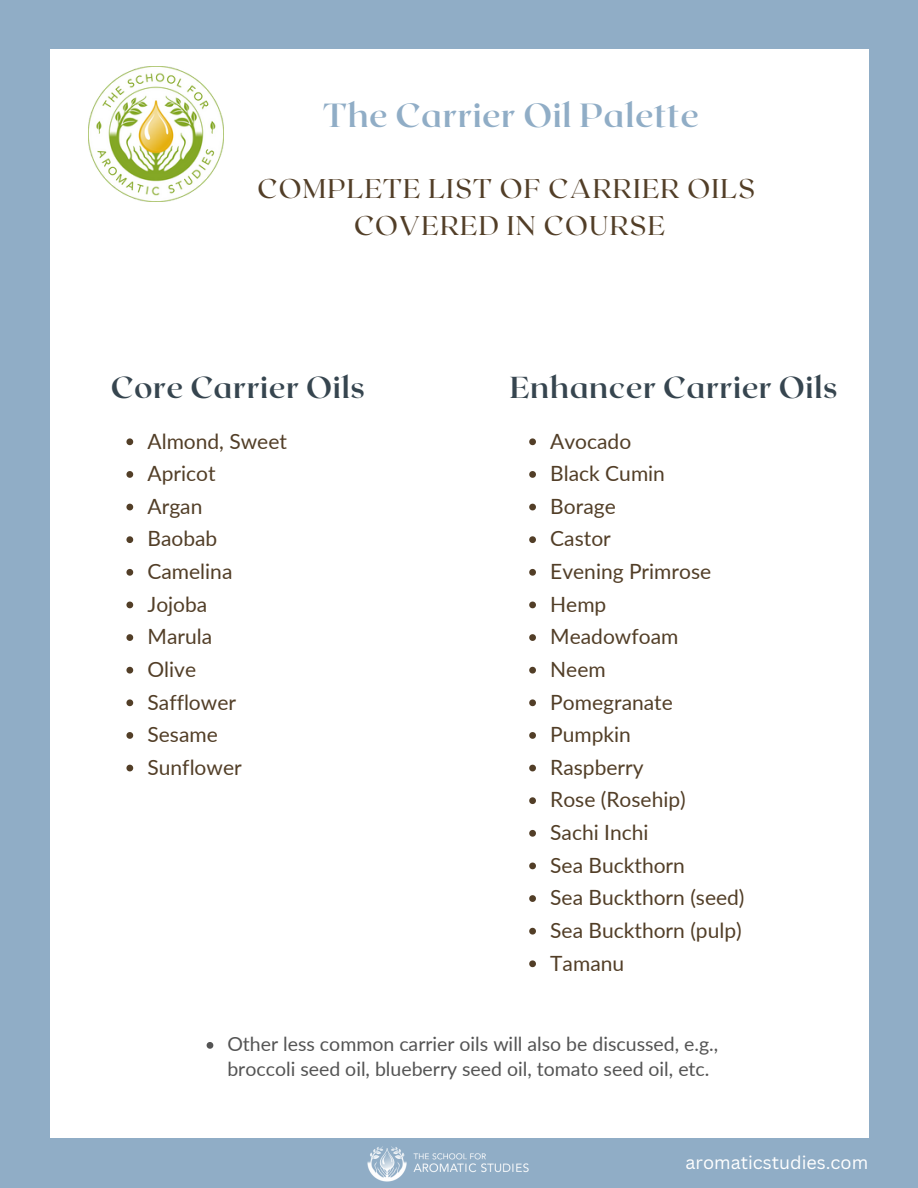
<style>
.page{position:relative;width:918px;height:1188px;background:#90adc6}
.page>*{position:absolute;margin:0;border:0;box-sizing:border-box;transform-origin:0 0}
.t1{font:700 33.45px "Roxborough CF";letter-spacing:.02em;color:#90adc6}
.t2{font:700 30.3px "Roxborough CF";letter-spacing:.02em;color:#36454f}
.t3{font:27px/37.2px "Roxborough CF";letter-spacing:.05em;color:#523e27;text-align:center}
.t4{font:21px/32.7px "Lato";color:#523e27}
.t5{font:19.5px/24.8px "Lato";color:#545454}
.t6{font:18px "Canva Sans";color:#fff}
</style>
<div class="page">
<div style="left:50px;top:49px;width:819px;height:1089px;background:#fff"></div>
<img style="left:89px;top:67px;width:135px;height:135px">
<img style="left:367px;top:1146px;width:162px;height:36px">
<svg style="left:126px;top:438px;width:7px;height:7px"></svg>
<svg style="left:126px;top:471px;width:7px;height:7px"></svg>
<svg style="left:126px;top:504px;width:7px;height:6px"></svg>
<svg style="left:126px;top:536px;width:7px;height:7px"></svg>
<svg style="left:126px;top:569px;width:7px;height:7px"></svg>
<svg style="left:126px;top:602px;width:7px;height:6px"></svg>
<svg style="left:126px;top:634px;width:7px;height:7px"></svg>
<svg style="left:126px;top:667px;width:7px;height:7px"></svg>
<svg style="left:126px;top:699px;width:7px;height:7px"></svg>
<svg style="left:126px;top:732px;width:7px;height:7px"></svg>
<svg style="left:126px;top:765px;width:7px;height:6px"></svg>
<svg style="left:529px;top:438px;width:7px;height:7px"></svg>
<svg style="left:529px;top:471px;width:7px;height:7px"></svg>
<svg style="left:529px;top:504px;width:7px;height:6px"></svg>
<svg style="left:529px;top:536px;width:7px;height:7px"></svg>
<svg style="left:529px;top:569px;width:7px;height:7px"></svg>
<svg style="left:529px;top:602px;width:7px;height:6px"></svg>
<svg style="left:529px;top:634px;width:7px;height:7px"></svg>
<svg style="left:529px;top:667px;width:7px;height:7px"></svg>
<svg style="left:529px;top:699px;width:7px;height:7px"></svg>
<svg style="left:529px;top:732px;width:7px;height:7px"></svg>
<svg style="left:529px;top:765px;width:7px;height:6px"></svg>
<svg style="left:529px;top:797px;width:7px;height:7px"></svg>
<svg style="left:529px;top:830px;width:7px;height:7px"></svg>
<svg style="left:529px;top:863px;width:7px;height:6px"></svg>
<svg style="left:529px;top:895px;width:7px;height:7px"></svg>
<svg style="left:529px;top:928px;width:7px;height:7px"></svg>
<svg style="left:529px;top:960px;width:7px;height:7px"></svg>
<svg style="left:207px;top:1042px;width:6px;height:7px"></svg>
<h1 class="t1" style="left:323px;top:94px;width:377px">The Carrier Oil Palette</h1>
<p class="t3" style="left:258px;top:169px;width:499px">COMPLETE LIST OF CARRIER OILS<br>COVERED IN COURSE</p>
<h2 class="t2" style="left:111px;top:368px;width:255px">Core Carrier Oils</h2>
<p class="t4" style="left:148px;top:424px;width:141px">Almond, Sweet<br>Apricot<br>Argan<br>Baobab<br>Camelina<br>Jojoba<br>Marula<br>Olive<br>Safflower<br>Sesame<br>Sunflower</p>
<h2 class="t2" style="left:510px;top:368px;width:329px">Enhancer Carrier Oils</h2>
<p class="t4" style="left:550px;top:424px;width:196px">Avocado<br>Black Cumin<br>Borage<br>Castor<br>Evening Primrose<br>Hemp<br>Meadowfoam<br>Neem<br>Pomegranate<br>Pumpkin<br>Raspberry<br>Rose (Rosehip)<br>Sachi Inchi<br>Sea Buckthorn<br>Sea Buckthorn (seed)<br>Sea Buckthorn (pulp)<br>Tamanu</p>
<p class="t5" style="left:227px;top:1031px;width:492px">Other less common carrier oils will also be discussed, e.g., broccoli seed oil, blueberry seed oil, tomato seed oil, etc.</p>
<p class="t6" style="left:686px;top:1150px;width:184px">aromaticstudies.com</p>
</div>
